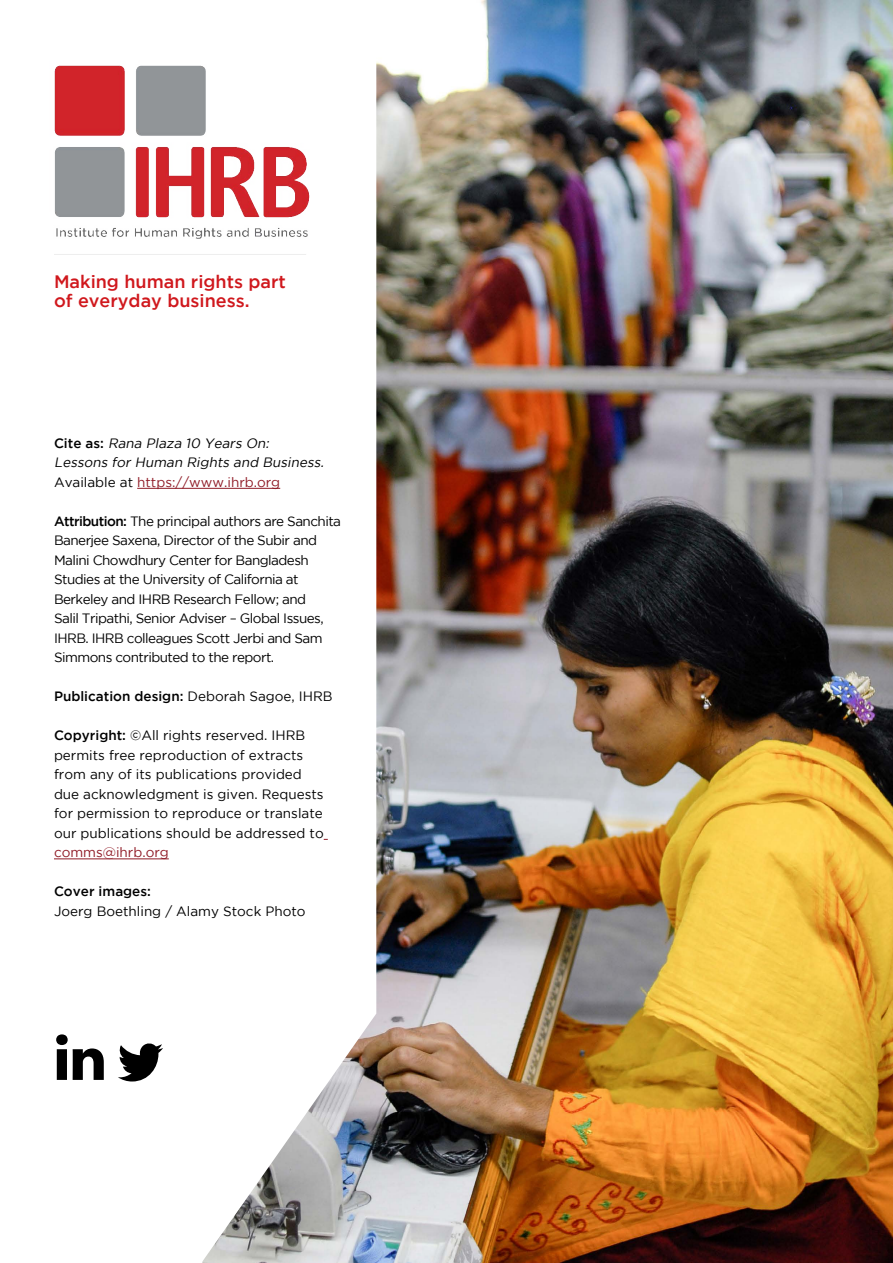
<style>
.page{position:relative;width:893px;height:1263px;background:#fff}
.page>*{position:absolute;margin:0;border:0;box-sizing:border-box;transform-origin:0 0}
.t1{font:500 18px/19.5px "Gotham";color:#d0181d}
.t2{font:13.5px/19.5px "Gotham";letter-spacing:-.04em;color:#000}
.t3{font:13.5px/19.5px "Gotham";color:#000}
.t4{font:italic 13.5px/19.5px "Gotham";color:#000}
.t5{font:500 13.5px "Gotham";color:#000}
.t6{font:13.5px "Gotham";color:#8f1a25}
.s1{font-weight:500;font-style:normal}
.s2{font-style:normal}
.s3{font-style:normal;color:#8f1a25}
.s4{font-weight:500}
.s5{font-weight:400}
</style>
<div class="page">
<img style="left:376px;top:0;width:517px;height:1263px">
<svg style="left:54px;top:487px;width:322px;height:776px"></svg>
<img style="left:54px;top:65px;width:256px;height:174px">
<svg style="left:56px;top:1034px;width:48px;height:46px"></svg>
<svg style="left:118px;top:1042px;width:45px;height:39px"></svg>
<hr style="left:137px;top:488px;width:143px;height:1px;background:#8f1a25">
<hr style="left:54px;top:859px;width:115px;height:1px;background:#8f1a25">
<hr style="left:54px;top:254px;width:252px;height:1px;background:#eee">
<h1 class="t1" style="left:54px;top:271px;width:234px">Making human rights part of everyday business.</h1>
<p class="t4" style="left:54px;top:433px;width:274px"><span class="s1">C i t e a s :</span> Rana Plaza 10 Years On:<br>Lessons for Human Rights and Business.<br><span class="s2">Available at</span> <span class="s3">https://www.ihrb.org</span></p>
<p class="t2" style="left:54px;top:511px;width:289px"><span class="s4">Attribution:</span> The principal authors are Sanchita Banerjee Saxena, Director of the Subir and Malini Chowdhury Center for Bangladesh Studies at the University of California at Berkeley and IHRB Research Fellow; and<br>Salil Tripathi, Senior Adviser – Global Issues, IHRB. IHRB colleagues Scott Jerbi and Sam Simmons contributed to the report.</p>
<p class="t5" style="left:54px;top:689px;width:280px">Publication design: <span class="s5">Deborah Sagoe, IHRB</span></p>
<p class="t3" style="left:54px;top:725px;width:271px"><span class="s4">Copyright:</span> ©All rights reserved. IHRB permits free reproduction of extracts from any of its publications provided due acknowledgment is given. Requests for permission to reproduce or translate our publications should be addressed to</p>
<p class="t6" style="left:54px;top:845px;width:116px">comms@ihrb.org</p>
<p class="t5" style="left:54px;top:884px;width:98px">Cover images:</p>
<p class="t3" style="left:54px;top:901px;width:253px">Joerg Boethling / Alamy Stock Photo</p>
</div>
